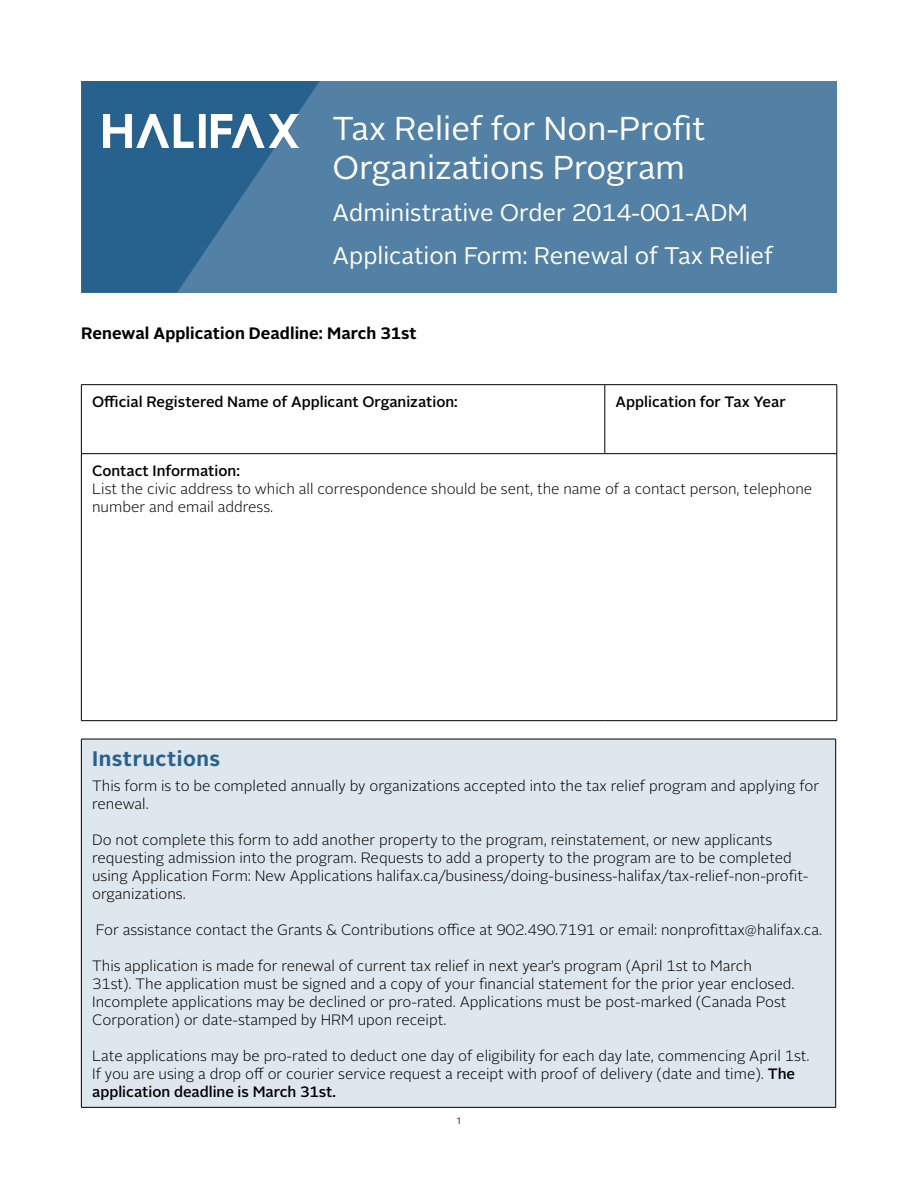
<style>
.page{position:relative;width:918px;height:1188px;background:#fff}
.page>*{position:absolute;margin:0;border:0;box-sizing:border-box;transform-origin:0 0}
.t1{font:33px/39.6px "Alright Sans";color:#fff}
.t2{font:24px/42.3px "Alright Sans";color:#fff}
.t3{font:700 21px "Alright Sans";letter-spacing:.025em;color:#27628e}
.t4{font:700 16.5px "Alright Sans";letter-spacing:.005em;color:#000}
.t5{font:300 15px/18px "Alright Sans";color:#000}
.t6{font:500 15px "Alright Sans";color:#000}
.t7{font:300 12px "Alright Sans";color:#000}
.s1{font-weight:500}
</style>
<div class="page">
<hr style="left:81px;top:384px;width:524px;height:1px;background:#000">
<hr style="left:81px;top:385px;width:1px;height:68px;background:#000">
<hr style="left:605px;top:384px;width:232px;height:1px;background:#000">
<hr style="left:605px;top:385px;width:1px;height:68px;background:#000">
<hr style="left:837px;top:385px;width:1px;height:68px;background:#000">
<hr style="left:81px;top:453px;width:524px;height:1px;background:#000">
<hr style="left:81px;top:454px;width:1px;height:266px;background:#000">
<hr style="left:605px;top:453px;width:232px;height:1px;background:#000">
<hr style="left:837px;top:454px;width:1px;height:266px;background:#000">
<hr style="left:81px;top:720px;width:524px;height:1px;background:#000">
<hr style="left:605px;top:720px;width:232px;height:1px;background:#000">
<div style="left:81px;top:739px;width:755px;height:368px;background:#dfe7ee"></div>
<hr style="left:81px;top:739px;width:755px;height:1px;background:#000">
<hr style="left:81px;top:739px;width:1px;height:368px;background:#000">
<hr style="left:835px;top:739px;width:1px;height:368px;background:#000">
<hr style="left:81px;top:1107px;width:755px;height:1px;background:#000">
<div style="left:81px;top:81px;width:756px;height:212px;background:#5381a5"></div>
<svg style="left:81px;top:81px;width:239px;height:212px;fill:#27628e"></svg>
<img style="left:104px;top:114px;width:194px;height:34px">
<h1 class="t1" style="left:333px;top:109px;width:374px">Tax Relief for Non-Profit<br>Organizations Program</h1>
<h2 class="t2" style="left:333px;top:192px;width:442px">Administrative Order 2014-001-ADM<br>Application Form: Renewal of Tax Relief</h2>
<p class="t4" style="left:81px;top:321px;width:337px">Renewal Application Deadline: March 31st</p>
<p class="t6" style="left:92px;top:391px;width:367px">Official Registered Name of Applicant Organization:</p>
<p class="t6" style="left:616px;top:391px;width:172px">Application for Tax Year</p>
<p class="t6" style="left:92px;top:460px;width:149px">Contact Information:</p>
<p class="t5" style="left:92px;top:480px;width:722px">List the civic address to which all correspondence should be sent, the name of a contact person, telephone number and email address.</p>
<h3 class="t3" style="left:92px;top:744px;width:130px">Instructions</h3>
<p class="t5" style="left:92px;top:777px;width:729px">This form is to be completed annually by organizations accepted into the tax relief program and applying for renewal.</p>
<p class="t5" style="left:92px;top:831px;width:718px">Do not complete this form to add another property to the program, reinstatement, or new applicants requesting admission into the program. Requests to add a property to the program are to be completed using Application Form: New Applications halifax.ca/business/doing-business-halifax/tax-relief-non-profit&shy;organizations.</p>
<p class="t5" style="left:96px;top:921px;width:728px">For assistance contact the Grants &amp; Contributions office at 902.490.7191 or email: nonprofittax@halifax.ca.</p>
<p class="t5" style="left:92px;top:957px;width:704px">This application is made for renewal of current tax relief in next year’s program (April 1st to March 31st). The application must be signed and a copy of your financial statement for the prior year enclosed.<br>Incomplete applications may be declined or pro-rated. Applications must be post-marked (Canada Post Corporation) or date-stamped by HRM upon receipt.</p>
<p class="t5" style="left:92px;top:1047px;width:719px">Late applications may be pro-rated to deduct one day of eligibility for each day late, commencing April 1st.<br>If you are using a drop off or courier service request a receipt with proof of delivery (date and time). <span class="s1">The application deadline is March 31st.</span></p>
<p class="t7" style="left:457px;top:1112px;width:6px">1</p>
</div>
